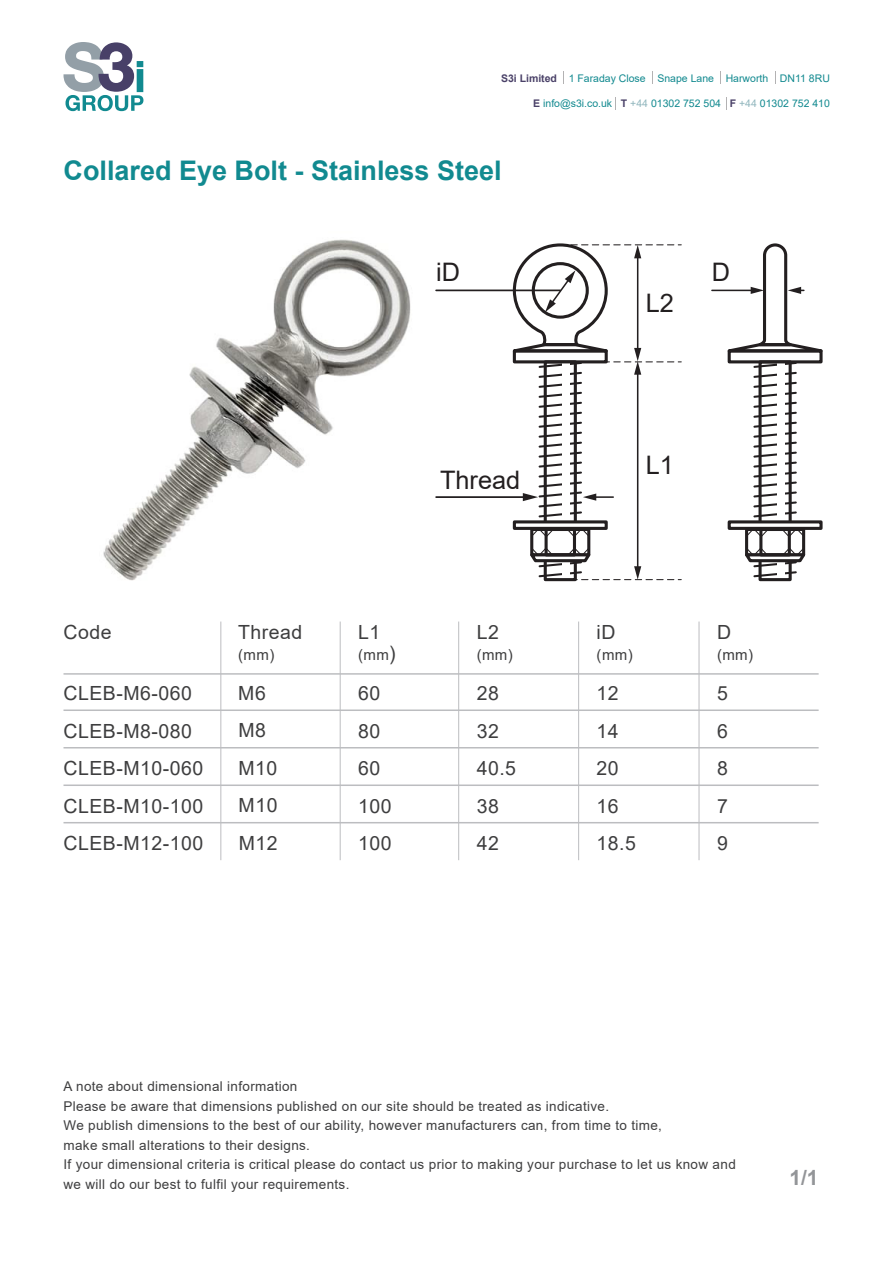
<style>
.page{position:relative;width:893px;height:1263px;background:#fff}
.page>*{position:absolute;margin:0;border:0;box-sizing:border-box;transform-origin:0 0}
.t1{font:700 27px "Arial";color:#118a90}
.t2{font:25.5px "Arial";color:#231f20}
.t3{font:700 21px "Arial";color:#939598}
.t4{font:19.5px/37.5px "Arial";letter-spacing:.025em;color:#3e3e3f}
.t5{font:15px "Arial";letter-spacing:.025em;color:#3e3e3f}
.t6{font:13.5px/19.5px "Arial";letter-spacing:.025em;color:#3e3e3f}
.t7{font:10.5px "Arial";color:#11898f}
.s1{font-weight:700;color:#4a4168}
.s2{color:#92b7be}
.s3{font-size:19.5px}
</style>
<div class="page">
<svg style="left:775px;top:71px;width:1px;height:13px"></svg>
<svg style="left:652px;top:71px;width:1px;height:13px"></svg>
<svg style="left:720px;top:71px;width:1px;height:13px"></svg>
<svg style="left:563px;top:71px;width:1px;height:13px"></svg>
<svg style="left:615px;top:97px;width:1px;height:13px"></svg>
<svg style="left:726px;top:97px;width:1px;height:13px"></svg>
<svg style="left:63px;top:42px;width:80px;height:69px"></svg>
<hr style="left:64px;top:709px;width:755px;height:2px;background:#bcbdc0">
<hr style="left:64px;top:747px;width:755px;height:1px;background:#bcbdc0">
<hr style="left:64px;top:822px;width:755px;height:1px;background:#bcbdc0">
<hr style="left:64px;top:784px;width:755px;height:2px;background:#bcbdc0">
<hr style="left:340px;top:621px;width:1px;height:239px;background:#bcbdc0">
<hr style="left:458px;top:621px;width:1px;height:239px;background:#bcbdc0">
<hr style="left:578px;top:621px;width:1px;height:239px;background:#bcbdc0">
<hr style="left:699px;top:621px;width:1px;height:239px;background:#bcbdc0">
<hr style="left:64px;top:673px;width:755px;height:2px;background:#bcbdc0">
<img style="left:103px;top:239px;width:337px;height:342px">
<hr style="left:436px;top:496px;width:90px;height:2px;background:#231f20">
<svg style="left:484px;top:243px;width:197px;height:337px"></svg>
<div style="left:728px;top:349px;width:95px;height:14px;border:3px solid #231f20"></div>
<svg style="left:711px;top:243px;width:112px;height:111px"></svg>
<svg style="left:728px;top:520px;width:95px;height:10px"></svg>
<svg style="left:741px;top:361px;width:68px;height:217px"></svg>
<hr style="left:436px;top:290px;width:124px;height:1px;background:#231f20">
<hr style="left:220px;top:621px;width:1px;height:239px;background:#bcbdc0">
<p class="t7" style="left:501px;top:71px;width:330px"><span class="s1">S3i Limited</span> 1 Faraday Close Snape Lane Harworth DN11 8RU</p>
<p class="t7" style="left:533px;top:96px;width:298px"><span class="s1">E</span> info@s3i.co.uk <span class="s1">T</span> <span class="s2">+44</span> 01302 752 504 <span class="s1">F</span> <span class="s2">+44</span> 01302 752 410</p>
<h1 class="t1" style="left:64px;top:152px;width:440px">Collared Eye Bolt - Stainless Steel</h1>
<h2 class="t2" style="left:436px;top:255px;width:25px">iD</h2>
<h2 class="t2" style="left:712px;top:255px;width:20px">D</h2>
<h2 class="t2" style="left:646px;top:286px;width:30px">L2</h2>
<h2 class="t2" style="left:440px;top:462px;width:82px">Thread</h2>
<h2 class="t2" style="left:646px;top:447px;width:30px">L1</h2>
<h3 class="t4" style="left:64px;top:613px;width:50px">Code</h3>
<h3 class="t4" style="left:238px;top:613px;width:66px">Thread</h3>
<p class="t5" style="left:238px;top:644px;width:38px">(mm)</p>
<h3 class="t4" style="left:358px;top:613px;width:24px">L1</h3>
<p class="t5" style="left:358px;top:644px;width:39px">(mm<span class="s3">)</span></p>
<h3 class="t4" style="left:477px;top:613px;width:24px">L2</h3>
<p class="t5" style="left:477px;top:644px;width:38px">(mm)</p>
<h3 class="t4" style="left:597px;top:613px;width:20px">iD</h3>
<p class="t5" style="left:597px;top:644px;width:38px">(mm)</p>
<h3 class="t4" style="left:717px;top:613px;width:16px">D</h3>
<p class="t5" style="left:717px;top:644px;width:38px">(mm)</p>
<h3 class="t4" style="left:64px;top:674px;width:141px">CLEB-M6-060<br>CLEB-M8-080<br>CLEB-M10-060<br>CLEB-M10-100<br>CLEB-M12-100</h3>
<h3 class="t4" style="left:238px;top:674px;width:41px">M6<br>M8<br>M10<br>M10<br>M12</h3>
<h3 class="t4" style="left:358px;top:674px;width:35px">60<br>80<br>60<br>100<br>100</h3>
<h3 class="t4" style="left:477px;top:674px;width:41px">28<br>32<br>40.5<br>38<br>42</h3>
<h3 class="t4" style="left:597px;top:674px;width:41px">12<br>14<br>20<br>16<br>18.5</h3>
<h3 class="t4" style="left:717px;top:674px;width:12px;text-align:justify">5<br>6<br>8<br>7<br>9</h3>
<p class="t6" style="left:64px;top:1076px;width:674px">A note about dimensional information<br>Please be aware that dimensions published on our site should be treated as indicative.<br>We publish dimensions to the best of our ability, however manufacturers can, from time to time,<br>make small alterations to their designs.<br>If your dimensional criteria is critical please do contact us prior to making your purchase to let us know and we will do our best to fulfil your requirements.</p>
<h3 class="t3" style="left:789px;top:1163px;width:31px">1/1</h3>
</div>
